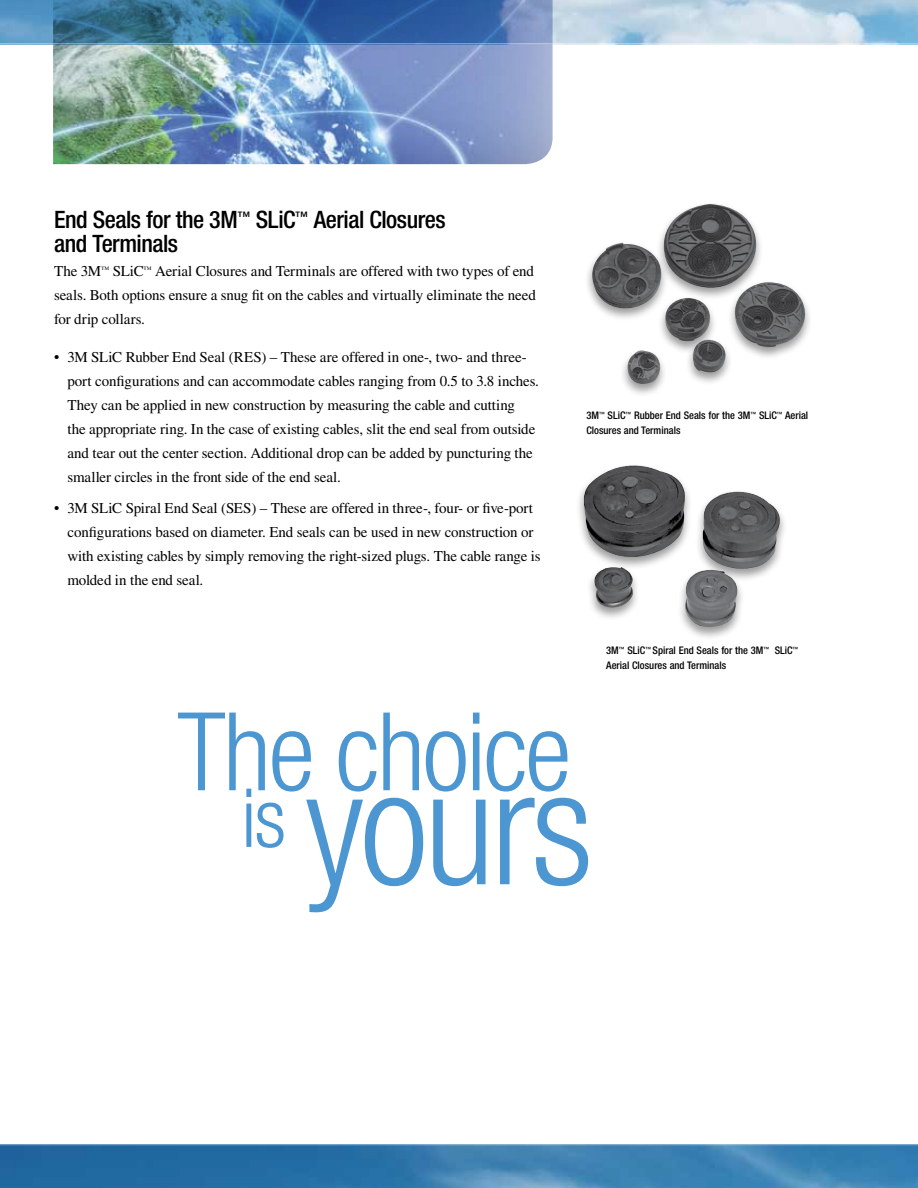
<style>
.page{position:relative;width:918px;height:1188px;background:#fff}
.page>*{position:absolute;margin:0;border:0;box-sizing:border-box;transform-origin:0 0}
.t1{font:300 condensed 159.3px "Helvetica Neue";letter-spacing:-.025em;color:#4c96d1}
.t2{font:300 condensed 108.75px "Helvetica Neue";letter-spacing:-.025em;color:#4c96d1}
.t3{font:300 condensed 81.6px "Helvetica Neue";color:#4c96d1}
.t4{font:500 condensed 24px/24px "Helvetica Neue";letter-spacing:-.02em;color:#000}
.t5{font:15px/24px "Times";letter-spacing:-.01em;color:#000}
.t6{font:500 condensed 10.5px/15px "Helvetica Neue";color:#000}
</style>
<div class="page">
<img style="left:53px;top:44px;width:500px;height:120px">
<img style="left:0;top:1145px;width:918px;height:43px">
<img style="left:587px;top:204px;width:223px;height:185px">
<div style="left:576px;top:463px;width:212px;height:177px;background:#000;opacity:.4"></div>
<img style="left:581px;top:465px;width:207px;height:164px">
<img style="left:0;top:0;width:918px;height:43px">
<h3 class="t4" style="left:54px;top:208px;width:393px">End Seals for the 3M<sup>™</sup> SLiC<sup>™</sup> Aerial Closures and Terminals</h3>
<p class="t5" style="left:54px;top:259px;width:483px">The 3M<sup>™</sup> SLiC<sup>™</sup> Aerial Closures and Terminals are offered with two types of end seals. Both options ensure a snug fit on the cables and virtually eliminate the need for drip collars.</p>
<p class="t5" style="left:68px;top:345px;width:473px;text-indent:-14px">• 3M SLiC Rubber End Seal (RES) – These are offered in one-, two- and three&shy;port configurations and can accommodate cables ranging from 0.5 to 3.8 inches.<br>They can be applied in new construction by measuring the cable and cutting<br>the appropriate ring. In the case of existing cables, slit the end seal from outside and tear out the center section. Additional drop can be added by puncturing the smaller circles in the front side of the end seal.</p>
<p class="t5" style="left:68px;top:495px;width:475px;text-indent:-14px">• 3M SLiC Spiral End Seal (SES) – These are offered in three-, four- or five-port configurations based on diameter. End seals can be used in new construction or with existing cables by simply removing the right-sized plugs. The cable range is molded in the end seal.</p>
<p class="t6" style="left:586px;top:407px;width:223px">3M<sup>™</sup> SLiC<sup>™</sup> Rubber End Seals for the 3M<sup>™</sup> SLiC<sup>™</sup> Aerial<br>Closures and Terminals</p>
<p class="t6" style="left:606px;top:643px;width:194px">3M<sup>™</sup> SLiC<sup>™</sup> Spiral End Seals for the 3M<sup>™</sup> SLiC<sup>™<br></sup>Aerial Closures and Terminals</p>
<h2 class="t2" style="left:177px;top:689px;width:396px">The choice</h2>
<h1 class="t1" style="left:305px;top:737px;width:289px">yours</h1>
<h3 class="t3" style="left:241px;top:771px;width:46px">is</h3>
</div>
